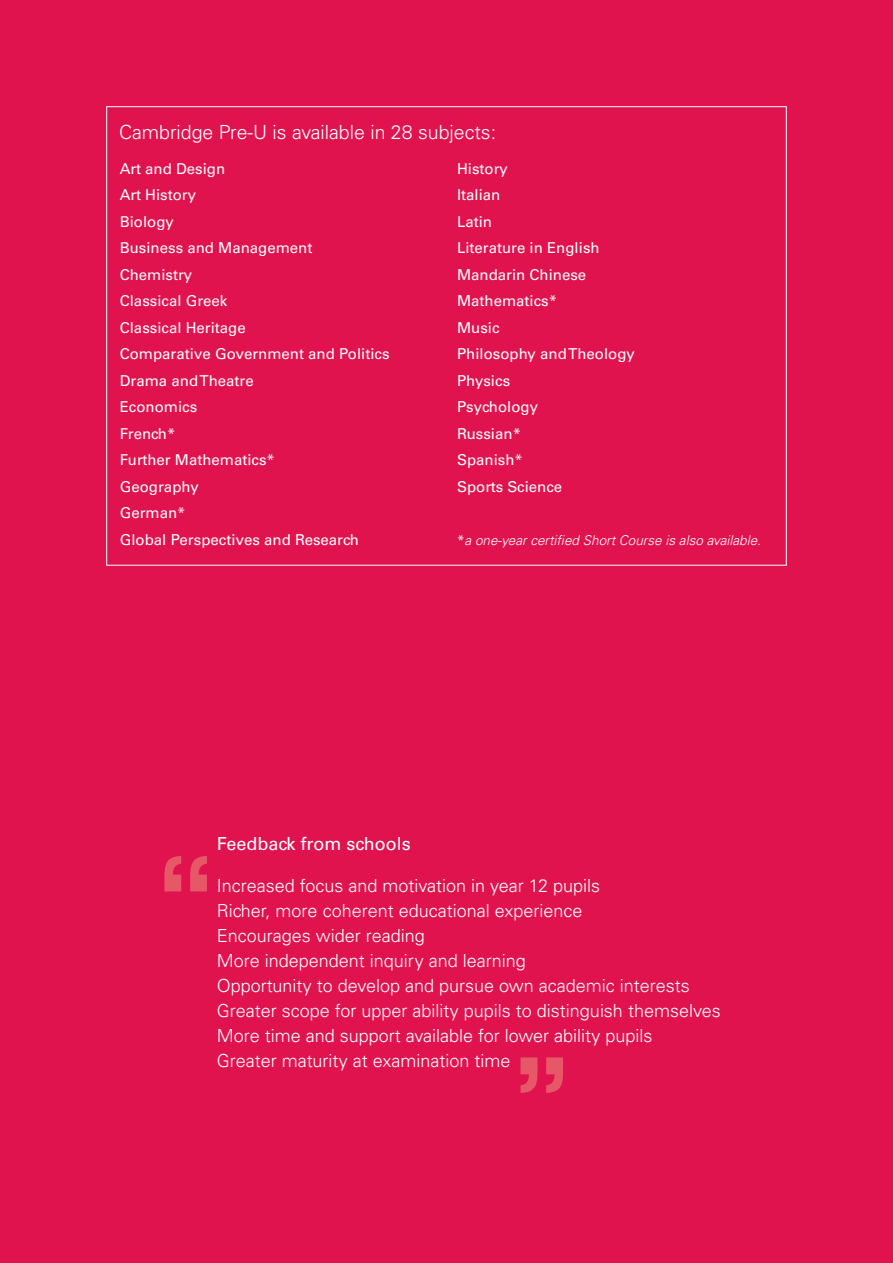
<style>
.page{position:relative;width:893px;height:1263px;background:#e1134f}
.page>*{position:absolute;margin:0;border:0;box-sizing:border-box;transform-origin:0 0}
.t1{font:300 19.5px "Univers";color:#fff}
.t2{font:300 18px/25px "Univers";color:#fff}
.t3{font:18px "Univers";color:#fff}
.t4{font:15px/26.5px "Univers";color:#fff}
.t5{font:italic 300 13.5px "Univers";color:#fff}
.s1{font-weight:400;font-style:normal}
</style>
<div class="page">
<svg style="left:521px;top:1057px;width:42px;height:36px"></svg>
<svg style="left:164px;top:856px;width:43px;height:35px"></svg>
<h1 class="t1" style="left:119px;top:120px;width:379px">Cambridge Pre-U is available in 28 subjects:</h1>
<p class="t4" style="left:120px;top:155px;width:271px">Art and Design<br>Art History<br>Biology<br>Business and Management<br>Chemistry<br>Classical Greek<br>Classical Heritage<br>Comparative Government and Politics<br>Drama and Theatre<br>Economics<br>French*<br>Further Mathematics*<br>Geography<br>German*<br>Global Perspectives and Research</p>
<p class="t4" style="left:457px;top:155px;width:179px">History<br>Italian<br>Latin<br>Literature in English<br>Mandarin Chinese<br>Mathematics*<br>Music<br>Philosophy and Theology<br>Physics<br>Psychology<br>Russian*<br>Spanish*<br>Sports Science</p>
<p class="t5" style="left:457px;top:532px;width:305px"><span class="s1">*</span>a one-year certified Short Course is also available.</p>
<p class="t3" style="left:217px;top:833px;width:195px">Feedback from schools</p>
<p class="t2" style="left:217px;top:873px;width:505px">Increased focus and motivation in year 12 pupils<br>Richer, more coherent educational experience<br>Encourages wider reading<br>More independent inquiry and learning<br>Opportunity to develop and pursue own academic interests Greater scope for upper ability pupils to distinguish themselves More time and support available for lower ability pupils<br>Greater maturity at examination time</p>
</div>
